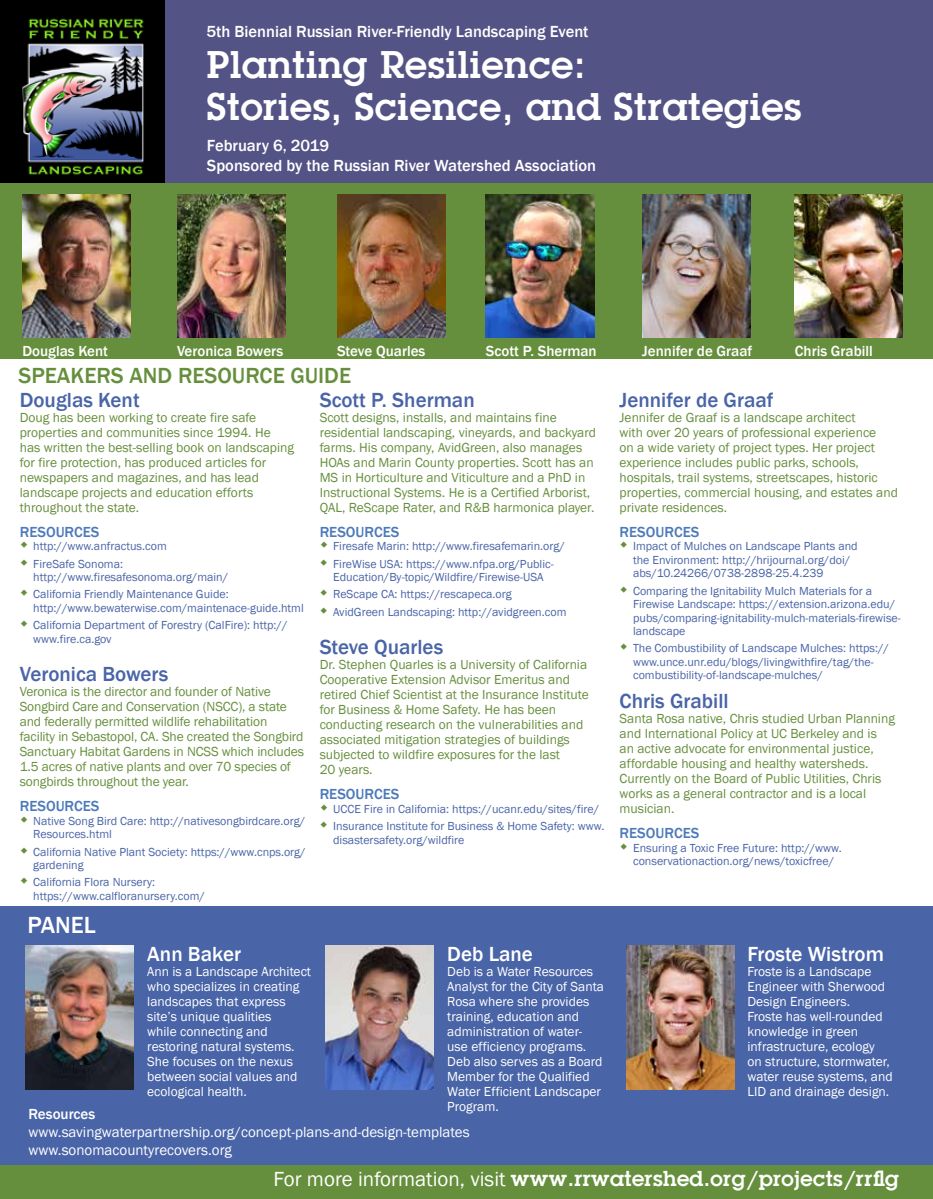
<style>
.page{position:relative;width:933px;height:1199px;background:#fff}
.page>*{position:absolute;margin:0;border:0;box-sizing:border-box;transform-origin:0 0}
.t1{font:600 37.5px/42px "Lubalin Graph Std";letter-spacing:.02em;color:#fff}
.t2{font:500 24px "Franklin Gothic";color:#fff}
.t3{font:500 22.5px "Franklin Gothic";color:#668f3d}
.t4{font:500 21px "Franklin Gothic";color:#4964a7}
.t5{font:600 21px "Lubalin Graph Std";letter-spacing:.02em;color:#fff}
.t6{font:500 21px "Franklin Gothic";color:#fff}
.t7{font:500 16.5px/19.8px "Franklin Gothic";color:#fff}
.t8{font:15px/18px "Franklin Gothic";color:#fff}
.t9{font:500 15px "Franklin Gothic";color:#fff}
.t10{font:500 15px "Franklin Gothic";color:#4d7aba}
.t11{font:13.5px/15px "Franklin Gothic";color:#668f3d}
.t12{font:13.5px/15px "Franklin Gothic";color:#fff}
.t13{font:12px/13.5px "Franklin Gothic";color:#4964a7}
.s1{font-family:"Franklin Gothic";font-weight:400}
</style>
<div class="page">
<div style="left:0;top:0;width:932px;height:193px;background:#545386"></div>
<div style="left:0;top:0;width:164px;height:186px;background:#000"></div>
<img style="left:22px;top:18px;width:122px;height:157px">
<div style="left:0;top:906px;width:932px;height:273px;background:#4964a7"></div>
<div style="left:0;top:1165px;width:932px;height:34px;background:#668f3d"></div>
<div style="left:0;top:183px;width:932px;height:176px;background:#668f3d"></div>
<img style="left:794px;top:194px;width:108px;height:144px">
<img style="left:337px;top:194px;width:108px;height:144px">
<img style="left:177px;top:194px;width:108px;height:144px">
<img style="left:485px;top:194px;width:108px;height:144px">
<img style="left:22px;top:194px;width:108px;height:144px">
<img style="left:642px;top:194px;width:108px;height:144px">
<img style="left:325px;top:946px;width:108px;height:144px">
<img style="left:26px;top:946px;width:108px;height:144px">
<img style="left:626px;top:946px;width:107px;height:144px">
<p class="t7" style="left:206px;top:21px;width:383px">5th Biennial Russian River-Friendly Landscaping Event</p>
<h1 class="t1" style="left:207px;top:43px;width:596px">Planting Resilience:<br>Stories, Science, and Strategies</h1>
<p class="t7" style="left:207px;top:136px;width:390px">February 6, 2019<br>Sponsored by the Russian River Watershed Association</p>
<p class="t9" style="left:22px;top:342px;width:87px">Douglas Kent</p>
<p class="t9" style="left:177px;top:342px;width:108px">Veronica Bowers</p>
<p class="t9" style="left:337px;top:342px;width:90px">Steve Quarles</p>
<p class="t9" style="left:485px;top:342px;width:112px">Scott P. Sherman</p>
<p class="t9" style="left:642px;top:342px;width:111px">Jennifer de Graaf</p>
<p class="t9" style="left:794px;top:342px;width:79px">Chris Grabill</p>
<h3 class="t3" style="left:18px;top:361px;width:334px">SPEAKERS AND RESOURCE GUIDE</h3>
<h3 class="t4" style="left:20px;top:387px;width:121px">Douglas Kent</h3>
<p class="t11" style="left:20px;top:410px;width:276px">Doug has been working to create fire safe properties and communities since 1994. He has written the best-selling book on landscaping for fire protection, has produced articles for newspapers and magazines, and has lead landscape projects and education efforts throughout the state.</p>
<p class="t10" style="left:20px;top:523px;width:81px">RESOURCES</p>
<p class="t13" style="left:33px;top:538px;width:135px;line-height:17.2px">http://www.anfractus.com<br>FireSafe Sonoma:</p>
<p class="t13" style="left:33px;top:569px;width:197px;line-height:17.2px">http://www.firesafesonoma.org/main/<br>California Friendly Maintenance Guide:</p>
<p class="t13" style="left:33px;top:599px;width:272px;line-height:17.2px">http://www.bewaterwise.com/maintenace-guide.html<br>California Department of Forestry (CalFire): http://</p>
<p class="t13" style="left:33px;top:632px;width:80px">www.fire.ca.gov</p>
<h3 class="t4" style="left:20px;top:661px;width:150px">Veronica Bowers</h3>
<p class="t11" style="left:20px;top:685px;width:286px">Veronica is the director and founder of Native Songbird Care and Conservation (NSCC), a state and federally permitted wildlife rehabilitation facility in Sebastopol, CA. She created the Songbird Sanctuary Habitat Gardens in NCSS which includes 1.5 acres of native plants and over 70 species of songbirds throughout the year.</p>
<p class="t10" style="left:20px;top:797px;width:81px">RESOURCES</p>
<p class="t13" style="left:33px;top:814px;width:273px">Native Song Bird Care: http://nativesongbirdcare.org/<br>Resources.html</p>
<p class="t13" style="left:33px;top:845px;width:274px">California Native Plant Society: https://www.cnps.org/ gardening</p>
<p class="t13" style="left:33px;top:876px;width:173px">California Flora Nursery: https://www.calfloranursery.com/</p>
<h2 class="t2" style="left:27px;top:910px;width:70px">PANEL</h2>
<h3 class="t4" style="left:319px;top:387px;width:156px">Scott P. Sherman</h3>
<p class="t11" style="left:319px;top:410px;width:278px">Scott designs, installs, and maintains fine residential landscaping, vineyards, and backyard farms. His company, AvidGreen, also manages HOAs and Marin County properties. Scott has an MS in Horticulture and Viticulture and a PhD in Instructional Systems. He is a Certified Arborist, QAL, ReScape Rater, and R&amp;B harmonica player.</p>
<p class="t10" style="left:319px;top:523px;width:81px">RESOURCES</p>
<p class="t13" style="left:333px;top:538px;width:233px;line-height:17.2px">Firesafe Marin: http://www.firesafemarin.org/<br>FireWise USA: https://www.nfpa.org/Public-</p>
<p class="t13" style="left:333px;top:569px;width:235px;line-height:17.2px">Education/By-topic/Wildfire/Firewise-USA<br>ReScape CA: https://rescapeca.org<br>AvidGreen Landscaping: http://avidgreen.com</p>
<h3 class="t4" style="left:319px;top:634px;width:125px">Steve Quarles</h3>
<p class="t11" style="left:319px;top:658px;width:270px">Dr. Stephen Quarles is a University of California Cooperative Extension Advisor Emeritus and retired Chief Scientist at the Insurance Institute for Business &amp; Home Safety. He has been conducting research on the vulnerabilities and associated mitigation strategies of buildings subjected to wildfire exposures for the last<br>20 years.</p>
<p class="t10" style="left:319px;top:785px;width:81px">RESOURCES</p>
<p class="t13" style="left:333px;top:800px;width:272px;line-height:17.2px">UCCE Fire in California: https://ucanr.edu/sites/fire/<br>Insurance Institute for Business &amp; Home Safety: www.</p>
<p class="t13" style="left:333px;top:833px;width:133px">disastersafety.org/wildfire</p>
<h3 class="t6" style="left:147px;top:941px;width:95px">Ann Baker</h3>
<p class="t12" style="left:147px;top:964px;width:165px">Ann is a Landscape Architect who specializes in creating landscapes that express site’s unique qualities<br>while connecting and restoring natural systems.<br>She focuses on the nexus between social values and ecological health.</p>
<h3 class="t6" style="left:447px;top:941px;width:87px">Deb Lane</h3>
<p class="t12" style="left:447px;top:964px;width:158px">Deb is a Water Resources<br>Analyst for the City of Santa<br>Rosa where she provides training, education and administration of water&shy;use efficiency programs.<br>Deb also serves as a Board<br>Member for the Qualified<br>Water Efficient Landscaper<br>Program.</p>
<p class="t9" style="left:28px;top:1105px;width:68px">Resources</p>
<p class="t8" style="left:28px;top:1123px;width:442px">www.savingwaterpartnership.org/concept-plans-and-design-templates www.sonomacountyrecovers.org</p>
<h3 class="t4" style="left:619px;top:387px;width:155px">Jennifer de Graaf</h3>
<p class="t11" style="left:619px;top:410px;width:280px">Jennifer de Graaf is a landscape architect<br>with over 20 years of professional experience<br>on a wide variety of project types. Her project experience includes public parks, schools, hospitals, trail systems, streetscapes, historic properties, commercial housing, and estates and private residences.</p>
<p class="t10" style="left:619px;top:523px;width:81px">RESOURCES</p>
<p class="t13" style="left:632px;top:540px;width:226px">Impact of Mulches on Landscape Plants and the Environment: http://hrijournal.org/doi/ abs/10.24266/0738-2898-25.4.239</p>
<p class="t13" style="left:632px;top:584px;width:269px">Comparing the Ignitability Mulch Materials for a Firewise Landscape: https://extension.arizona.edu/ pubs/comparing-ignitability-mulch-materials-firewise&shy;landscape</p>
<p class="t13" style="left:632px;top:642px;width:257px">The Combustibility of Landscape Mulches: https:// www.unce.unr.edu/blogs/livingwithfire/tag/the&shy;combustibility-of-landscape-mulches/</p>
<h3 class="t4" style="left:619px;top:688px;width:111px">Chris Grabill</h3>
<p class="t11" style="left:619px;top:712px;width:277px">Santa Rosa native, Chris studied Urban Planning and International Policy at UC Berkeley and is<br>an active advocate for environmental justice, affordable housing and healthy watersheds.<br>Currently on the Board of Public Utilities, Chris works as a general contractor and is a local musician.</p>
<p class="t10" style="left:619px;top:824px;width:81px">RESOURCES</p>
<p class="t13" style="left:632px;top:841px;width:210px">Ensuring a Toxic Free Future: http://www. conservationaction.org/news/toxicfree/</p>
<h3 class="t6" style="left:747px;top:941px;width:138px">Froste Wistrom</h3>
<p class="t12" style="left:747px;top:964px;width:146px">Froste is a Landscape<br>Engineer with Sherwood<br>Design Engineers.<br>Froste has well-rounded knowledge in green infrastructure, ecology<br>on structure, stormwater, water reuse systems, and<br>LID and drainage design.</p>
<h3 class="t5" style="left:273px;top:1164px;width:626px"><span class="s1">For more information, visit</span> www.rrwatershed.org/projects/rrflg</h3>
</div>
